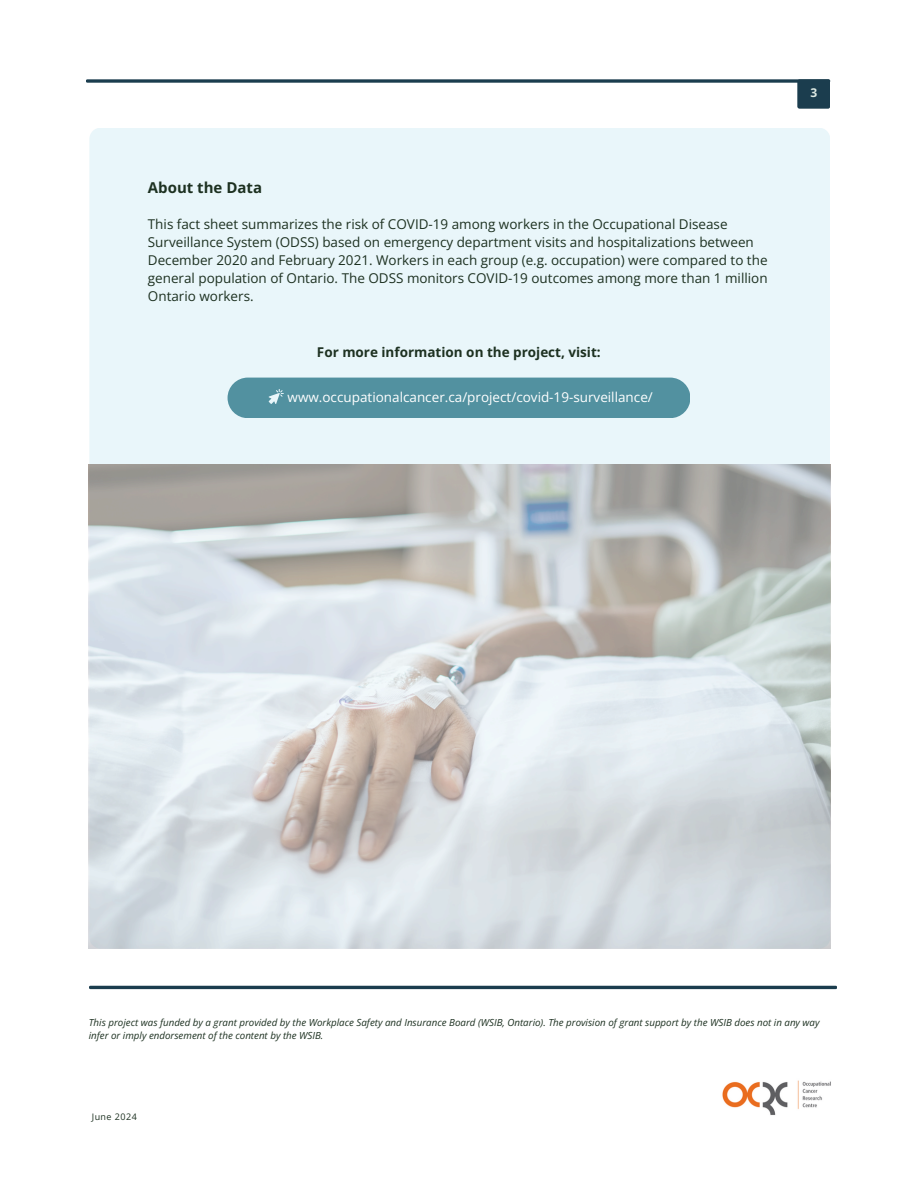
<style>
.page{position:relative;width:918px;height:1188px;background:#fff}
.page>*{position:absolute;margin:0;border:0;box-sizing:border-box;transform-origin:0 0}
.t1{font:700 15px "Open Sans";color:#1d3121}
.t2{font:13.5px/18px "Open Sans";color:#1d3121}
.t3{font:13.5px "Open Sans";color:#fff}
.t4{font:700 13.5px "Open Sans";color:#1d3121}
.t5{font:700 12px "Open Sans";color:#dde9e3}
.t6{font:italic 9.75px/13px "Open Sans";color:#1d3121}
.t7{font:9px "Open Sans";letter-spacing:.05em;color:#1d3121}
</style>
<div class="page">
<div style="left:89px;top:128px;width:741px;height:821px;background:#e9f6fa"></div>
<div style="left:797px;top:79px;width:33px;height:30px;background:#1b3d4e;border-radius:2px"></div>
<img style="left:722px;top:1080px;width:109px;height:35px">
<hr style="left:89px;top:986px;width:748px;height:3px;background:#1b3d4e;border-radius:2px">
<div style="left:228px;top:378px;width:462px;height:40px;background:#5291a0;border-radius:20px"></div>
<svg style="left:269px;top:389px;width:14px;height:15px"></svg>
<svg style="left:86px;top:79px;width:744px;height:4px;background:#3e5a69"></svg>
<img style="left:89px;top:465px;width:741px;height:483px">
<h2 class="t1" style="left:148px;top:177px;width:116px">About the Data</h2>
<h1 class="t2" style="left:148px;top:215px;width:621px">This fact sheet summarizes the risk of COVID-19 among workers in the Occupational Disease Surveillance System (ODSS) based on emergency department visits and hospitalizations between December 2020 and February 2021. Workers in each group (e.g. occupation) were compared to the general population of Ontario. The ODSS monitors COVID-19 outcomes among more than 1 million Ontario workers.</h1>
<h1 class="t4" style="left:317px;top:342px;width:285px">For more information on the project, visit:</h1>
<p class="t3" style="left:288px;top:388px;width:367px">www.occupationalcancer.ca/project/covid-19-surveillance/</p>
<p class="t5" style="left:810px;top:85px;width:8px">3</p>
<p class="t6" style="left:89px;top:1016px;width:732px">This project was funded by a grant provided by the Workplace Safety and Insurance Board (WSIB, Ontario). The provision of grant support by the WSIB does not in any way infer or imply endorsement of the content by the WSIB.</p>
<h2 class="t7" style="left:92px;top:1111px;width:47px">June 2024</h2>
</div>
